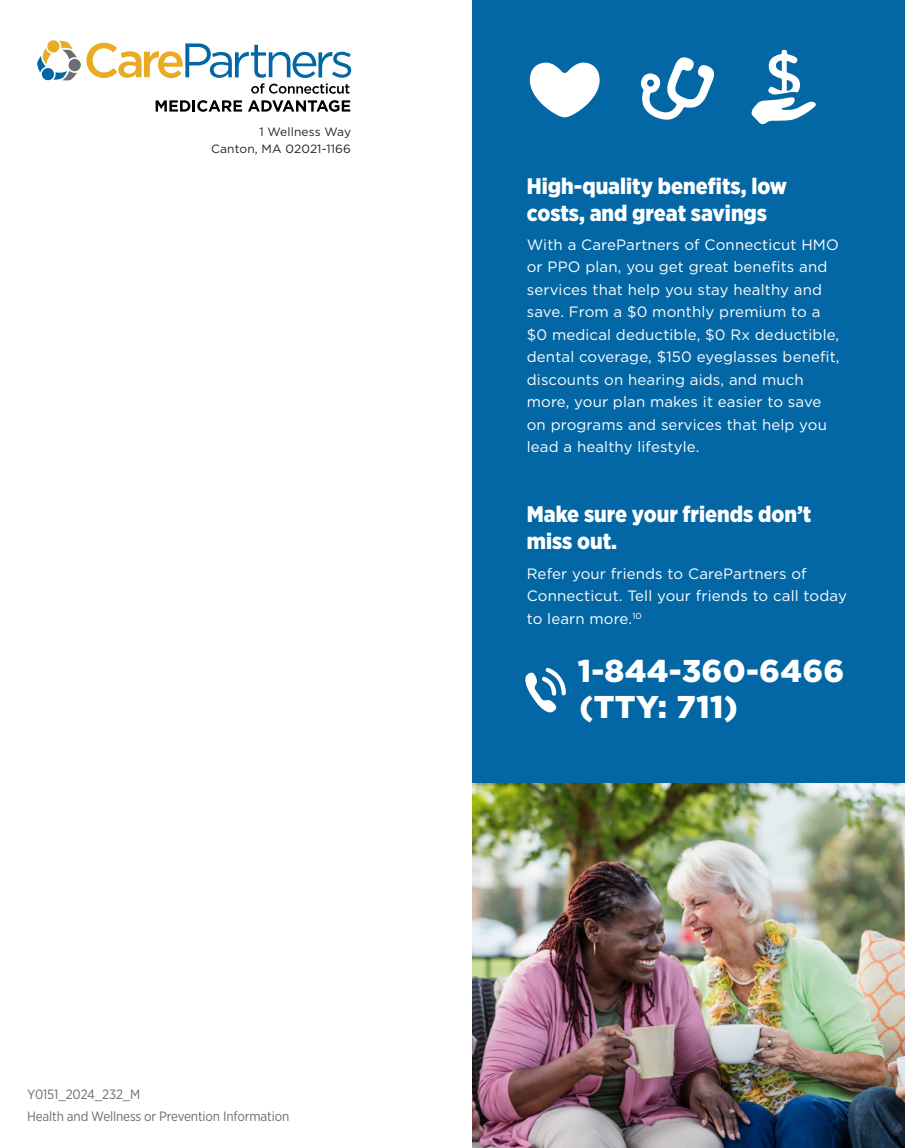
<style>
.page{position:relative;width:905px;height:1148px;background:#fff}
.page>*{position:absolute;margin:0;border:0;box-sizing:border-box;transform-origin:0 0}
.Body{font:900 31.5px/36px "Gotham";letter-spacing:.01em;color:#fff}
.t1{font:900 22.5px/27px "Gotham Narrow";color:#fff}
.Body-2{font:15px/22.5px "Gotham";letter-spacing:.01em;color:#fff}
.Disclaimer{font:13.5px "Gotham Narrow";letter-spacing:-.01em;color:#6d6e71}
.Body-3{font:12px/16.5px "Gotham";letter-spacing:.01em;color:#222;text-align:right}
</style>
<div class="page">
<div style="left:472px;top:0;width:432px;height:1148px;background:#0367a5"></div>
<img style="left:472px;top:783px;width:432px;height:365px">
<svg style="left:525px;top:668px;width:41px;height:45px"></svg>
<svg style="left:640px;top:57px;width:74px;height:63px"></svg>
<svg style="left:751px;top:50px;width:65px;height:75px"></svg>
<svg style="left:530px;top:63px;width:69px;height:54px"></svg>
<div style="left:68px;top:59px;width:13px;height:12px;background:#6d6e71;border-radius:50%"></div>
<svg style="left:37px;top:40px;width:40px;height:41px"></svg>
<svg style="left:86px;top:43px;width:265px;height:51px"></svg>
<svg style="left:156px;top:100px;width:86px;height:12px"></svg>
<svg style="left:248px;top:100px;width:102px;height:12px"></svg>
<p class="Body-3" style="left:211px;top:123px;width:141px">1 Wellness Way<br>Canton, MA 02021-1166</p>
<p class="Disclaimer" style="left:27px;top:1086px;width:115px">Y0151_2024_232_M</p>
<p class="Disclaimer" style="left:27px;top:1107px;width:264px">Health and Wellness or Prevention Information</p>
<h2 class="t1" style="left:526px;top:172px;width:262px">High-quality benefits, low costs, and great savings</h2>
<p class="Body-2" style="left:526px;top:233px;width:314px">With a CarePartners of Connecticut HMO or PPO plan, you get great benefits and services that help you stay healthy and save. From a $0 monthly premium to a $0 medical deductible, $0 Rx deductible, dental coverage, $150 eyeglasses benefit, discounts on hearing aids, and much more, your plan makes it easier to save on programs and services that help you lead a healthy lifestyle.</p>
<h2 class="t1" style="left:526px;top:500px;width:286px">Make sure your friends don’t miss out.</h2>
<p class="Body-2" style="left:526px;top:561px;width:321px">Refer your friends to CarePartners of<br>Connecticut. Tell your friends to call today to learn more.<sup>10</sup></p>
<p class="Body" style="left:577px;top:653px;width:268px">1-844-360-6466 (TTY: 711)</p>
</div>
